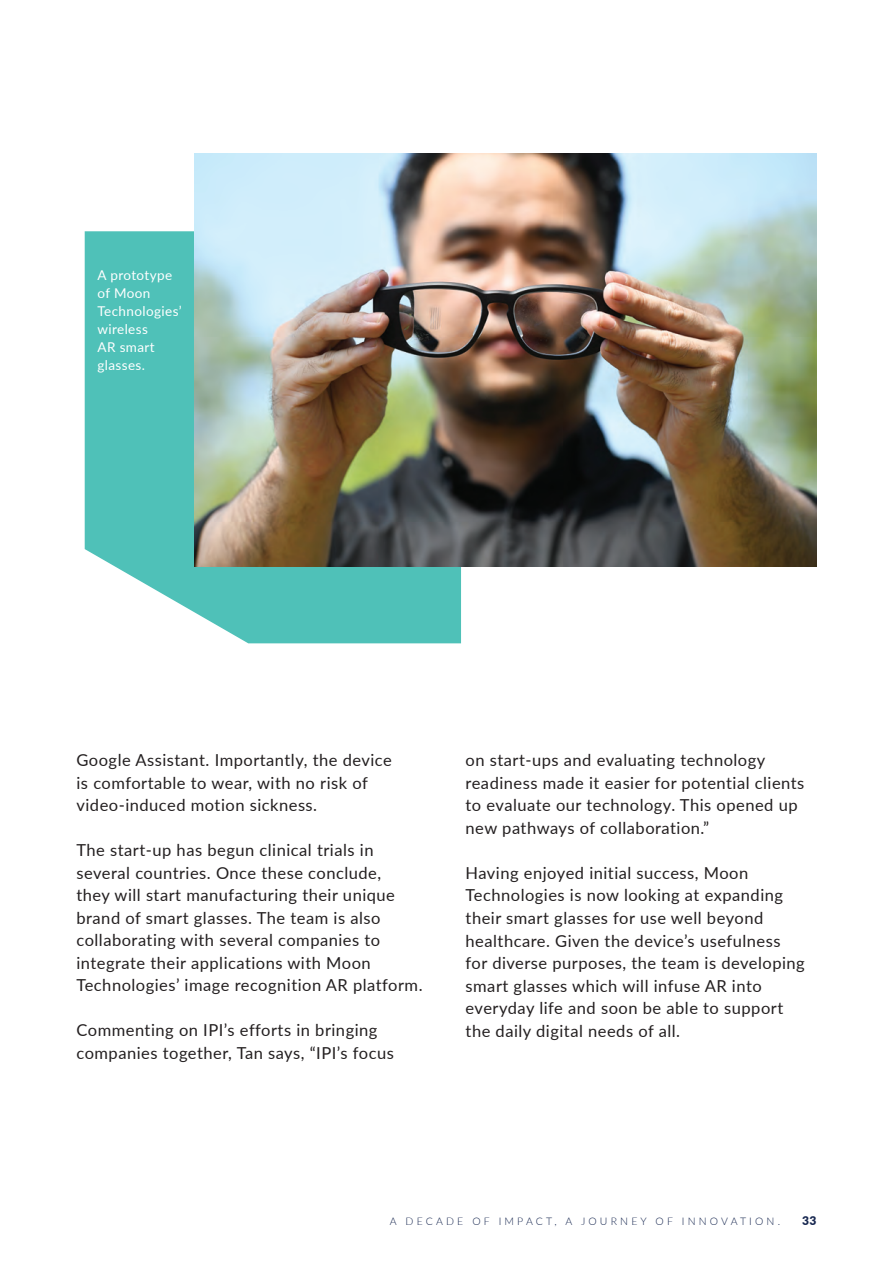
<style>
.page{position:relative;width:893px;height:1263px;background:#fff}
.page>*{position:absolute;margin:0;border:0;box-sizing:border-box;transform-origin:0 0}
.t1{font:16.5px/22.5px "Lato";letter-spacing:.03em;color:#231f20}
.t2{font:13.5px/18px "Lato";letter-spacing:.03em;color:#fff}
.t3{font:900 12px "Lato";color:#172750}
.t4{font:300 10.5px "Lato";letter-spacing:.3em;color:#172750}
</style>
<div class="page">
<svg style="left:85px;top:231px;width:376px;height:412px;background:#64c8c0"></svg>
<img style="left:195px;top:153px;width:621px;height:414px">
<p class="t2" style="left:97px;top:266px;width:86px">A prototype of Moon<br>Technologies’ wireless<br>AR smart glasses.</p>
<p class="t1" style="left:77px;top:748px;width:317px">Google Assistant. Importantly, the device is comfortable to wear, with no risk of video-induced motion sickness.</p>
<p class="t1" style="left:77px;top:838px;width:348px">The start-up has begun clinical trials in several countries. Once these conclude,<br>they will start manufacturing their unique brand of smart glasses. The team is also collaborating with several companies to integrate their applications with Moon Technologies’ image recognition AR platform.</p>
<p class="t1" style="left:77px;top:1018px;width:319px">Commenting on IPI’s efforts in bringing companies together, Tan says, “IPI’s focus</p>
<p class="t1" style="left:466px;top:748px;width:340px">on start-ups and evaluating technology readiness made it easier for potential clients to evaluate our technology. This opened up new pathways of collaboration.”</p>
<p class="t1" style="left:466px;top:861px;width:341px">Having enjoyed initial success, Moon Technologies is now looking at expanding their smart glasses for use well beyond healthcare. Given the device’s usefulness for diverse purposes, the team is developing smart glasses which will infuse AR into everyday life and soon be able to support the daily digital needs of all.</p>
<p class="t4" style="left:390px;top:1213px;width:392px">A DECADE OF IMPACT, A JOURNEY OF INNOVATION.</p>
<p class="t3" style="left:802px;top:1211px;width:16px">33</p>
</div>
